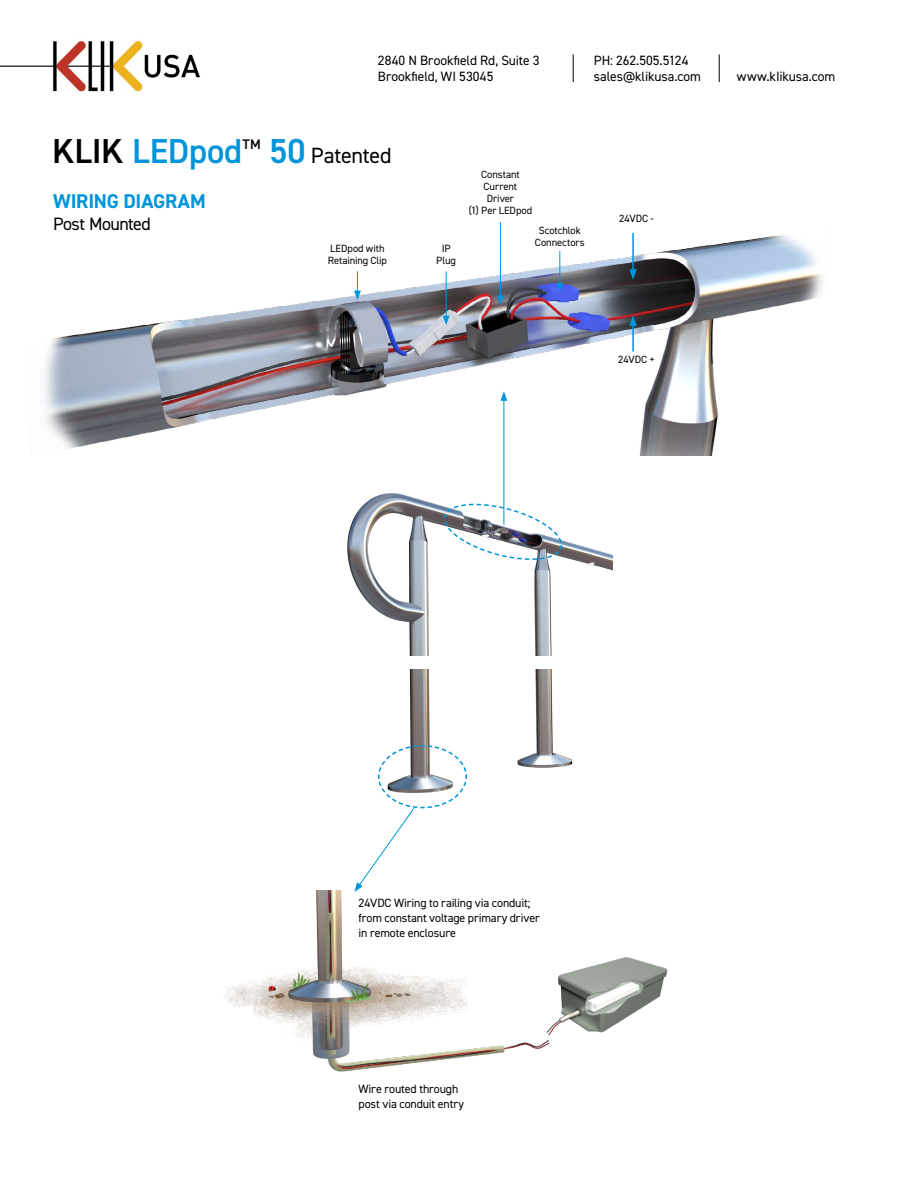
<style>
.page{position:relative;width:918px;height:1188px;background:#fff}
.page>*{position:absolute;margin:0;border:0;box-sizing:border-box;transform-origin:0 0}
.t1{font:600 34.65px "DIN2014";letter-spacing:-.005em;color:#0095da}
.t2{font:22.05px "DIN2014";letter-spacing:-.015em;color:#000}
.t3{font:700 19.95px "DIN2014";letter-spacing:-.01em;color:#0095da}
.t4{font:18px "DIN2014";letter-spacing:-.03em;color:#000}
.t5{font:600 13.95px "DIN2014";color:#000}
.t6{font:13.5px/16.2px "DIN2014";letter-spacing:-.005em;color:#000}
.t7{font:12px "DIN2014";letter-spacing:-.01em;color:#000}
.t8{font:10.5px "DIN2014";letter-spacing:-.005em;color:#000}
.s1{color:#000}
.s2{font-weight:600;font-size:34.65px;color:#0095da}
</style>
<div class="page">
<svg style="left:573px;top:54px;width:1px;height:28px"></svg>
<svg style="left:719px;top:54px;width:1px;height:28px"></svg>
<img style="left:0;top:40px;width:200px;height:52px">
<img style="left:348px;top:493px;width:264px;height:275px">
<div style="left:365px;top:656px;width:247px;height:12px;background:#fff"></div>
<div style="left:441px;top:643px;width:26px;height:41px;background:#fff"></div>
<div style="left:553px;top:643px;width:19px;height:41px;background:#fff"></div>
<img style="left:44px;top:222px;width:778px;height:234px">
<img style="left:224px;top:890px;width:326px;height:182px">
<img style="left:545px;top:953px;width:123px;height:86px">
<hr style="left:632px;top:233px;width:2px;height:39px;background:#0095da">
<svg style="left:629px;top:269px;width:8px;height:11px"></svg>
<hr style="left:632px;top:324px;width:2px;height:28px;background:#0095da">
<svg style="left:629px;top:315px;width:8px;height:11px"></svg>
<svg style="left:354px;top:271px;width:7px;height:29px"></svg>
<hr style="left:559px;top:251px;width:1px;height:34px;background:#0095da">
<svg style="left:556px;top:283px;width:7px;height:9px"></svg>
<hr style="left:446px;top:271px;width:1px;height:47px;background:#0095da">
<svg style="left:443px;top:316px;width:7px;height:9px"></svg>
<hr style="left:500px;top:222px;width:1px;height:76px;background:#0095da">
<svg style="left:497px;top:296px;width:7px;height:9px"></svg>
<hr style="left:504px;top:398px;width:1px;height:127px;background:#0095da">
<svg style="left:500px;top:391px;width:7px;height:10px"></svg>
<img style="left:443px;top:502px;width:120px;height:60px">
<svg style="left:354px;top:744px;width:114px;height:148px"></svg>
<p class="t6" style="left:378px;top:52px;width:163px">2840 N Brookfield Rd, Suite 3<br>Brookfield, WI 53045</p>
<p class="t6" style="left:594px;top:52px;width:109px">PH: 262.505.5124 sales@klikusa.com</p>
<p class="t1" style="left:52px;top:128px;width:192px"><span class="s1">KLIK</span> LEDpod</p>
<p class="t5" style="left:242px;top:135px;width:20px">TM</p>
<p class="t2" style="left:269px;top:141px;width:124px"><span class="s2">50</span> Patented</p>
<p class="t3" style="left:53px;top:188px;width:154px">WIRING DIAGRAM</p>
<p class="t4" style="left:53px;top:213px;width:99px">Post Mounted</p>
<p class="t8" style="left:330px;top:242px;width:56px">LEDpod with</p>
<p class="t8" style="left:328px;top:254px;width:61px">Retaining Clip</p>
<p class="t8" style="left:442px;top:242px;width:10px">IP</p>
<p class="t8" style="left:436px;top:254px;width:21px">Plug</p>
<p class="t8" style="left:481px;top:168px;width:40px">Constant</p>
<p class="t8" style="left:484px;top:180px;width:35px">Current</p>
<p class="t8" style="left:487px;top:192px;width:29px">Driver</p>
<p class="t8" style="left:469px;top:204px;width:65px">(1) Per LEDpod</p>
<p class="t8" style="left:539px;top:224px;width:44px">Scotchlok</p>
<p class="t8" style="left:535px;top:236px;width:51px">Connectors</p>
<p class="t8" style="left:619px;top:212px;width:36px">24VDC -</p>
<p class="t8" style="left:618px;top:353px;width:38px">24VDC +</p>
<p class="t6" style="left:737px;top:68px;width:100px">www.kIikusa.com</p>
<p class="t7" style="left:359px;top:895px;width:173px">24VDC Wiring to railing via conduit;</p>
<p class="t7" style="left:359px;top:910px;width:183px">from constant voltage primary driver</p>
<p class="t7" style="left:359px;top:925px;width:99px">in remote enclosure</p>
<p class="t7" style="left:359px;top:1082px;width:101px">Wire routed through</p>
<p class="t7" style="left:359px;top:1097px;width:107px">post via conduit entry</p>
</div>
